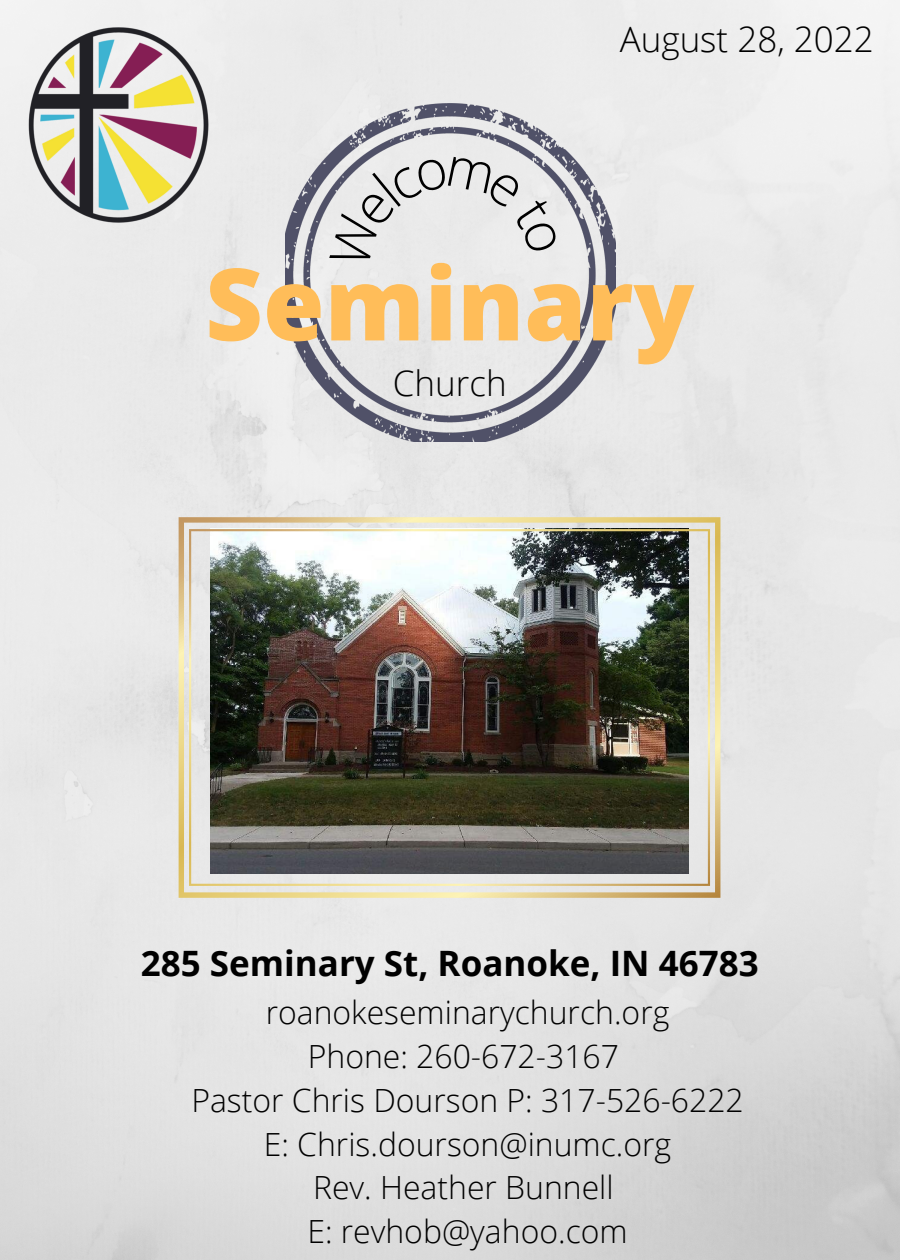
<style>
.page{position:relative;width:900px;height:1260px;background:#fff}
.page>*{position:absolute;margin:0;border:0;box-sizing:border-box;transform-origin:0 0}
.t1{font:800 100px "Open Sans";color:#ffbd59}
.t2{font:700 35px "Open Sans";color:#000}
.t3{font:300 35px "Open Sans";color:#000}
.t4{font:300 32px/43.8px "Open Sans";color:#000;text-align:center}
</style>
<div class="page">
<img style="left:0;top:0;width:900px;height:1260px">
<img style="left:18px;top:18px;width:206px;height:210px">
<img style="left:285px;top:104px;width:330px;height:337px">
<svg style="left:179px;top:517px;width:541px;height:381px;background:#e4d8b6"></svg>
<img style="left:189px;top:529px;width:521px;height:357px">
<div style="left:329px;top:156px;width:230px;height:113px;background:#ebebeb"></div>
<p class="t3" style="left:620px;top:14px;width:256px">August 28, 2022</p>
<h1 class="t1" style="left:205px;top:234px;width:491px">Seminary</h1>
<p class="t3" style="left:393px;top:359px;width:115px">Church</p>
<p class="t2" style="left:141px;top:939px;width:619px">285 Seminary St, Roanoke, IN 46783</p>
<p class="t4" style="left:191px;top:990px;width:554px">roanokeseminarychurch.org<br>Phone: 260-672-3167<br>Pastor Chris Dourson P: 317-526-6222<br>E: Chris.dourson@inumc.org<br>Rev. Heather Bunnell<br>E: revhob@yahoo.com</p>
</div>
